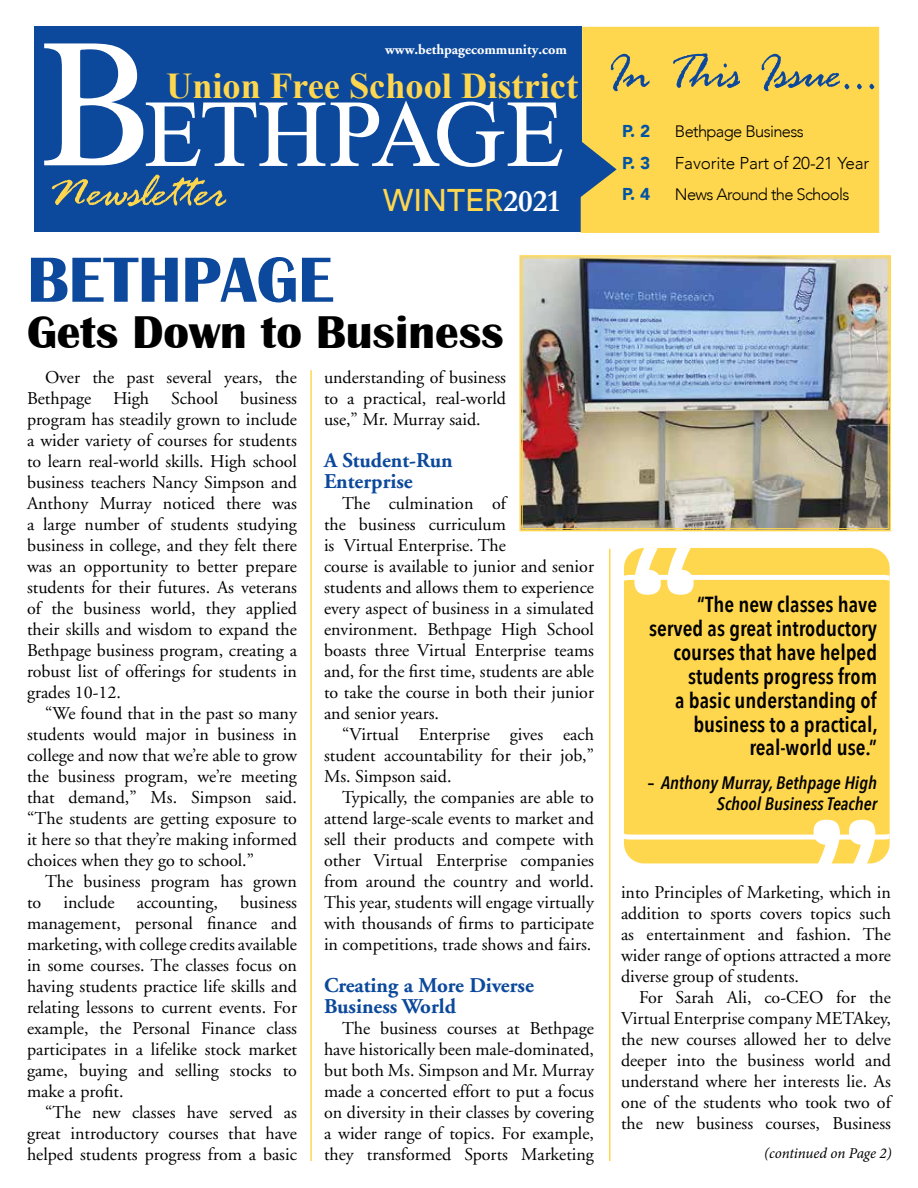
<style>
.page{position:relative;width:918px;height:1188px;background:#fff}
.page>*{position:absolute;margin:0;border:0;box-sizing:border-box;transform-origin:0 0}
.t1{font:700 66px "Britannic";color:#0c499c}
.t2{font:50.85px "Rage Joi T";color:#0c499c}
.t3{font:50.85px "Rage Joi T";color:#ffd74f}
.t4{font:700 47.25px "Britannic";color:#000}
.t5{font:700 36.3px "Times New Roman";color:#ffd74f}
.t6{font:500 31.35px "Avenir";color:#ffd74f}
.t7{font:600 21.75px/24px "Avenir Next Condensed";color:#000;text-align:right}
.t8{font:700 21px/21px "Adobe Garamond";color:#0c499c}
.t9{font:18px/21px "Adobe Garamond";color:#000;text-align:justify}
.t10{font:italic 600 18px/21px "Avenir Next Condensed";color:#000;text-align:right}
.t11{font:300 17.1px "Avenir";letter-spacing:-.01em;color:#000}
.t12{font:900 17.1px "Avenir";color:#0054a4}
.t13{font:300 16.5px "Avenir";letter-spacing:-.04em;color:#000}
.t14{font:italic 15px "Minion Pro";letter-spacing:-.01em;color:#000}
.t15{font:700 14.25px "Adobe Garamond";color:#fff}
.s1{font-family:"Garamond";font-weight:700;color:#fff}
.s2{font-style:normal}
</style>
<div class="page">
<div style="left:35px;top:27px;width:547px;height:205px;background:#0c499c"></div>
<div style="left:581px;top:27px;width:298px;height:206px;background:#ffd74f"></div>
<svg style="left:44px;top:43px;width:281px;height:123px"></svg>
<svg style="left:331px;top:101px;width:231px;height:66px"></svg>
<svg style="left:580px;top:134px;width:37px;height:71px;background:#9c9d6e"></svg>
<img style="left:519px;top:255px;width:372px;height:277px">
<div style="left:522px;top:258px;width:367px;height:271px;border:1px solid #ffd74f"></div>
<div style="left:624px;top:548px;width:266px;height:315px;background:#ffd74f;border-radius:20px"></div>
<svg style="left:667px;top:548px;width:27px;height:27px"></svg>
<svg style="left:634px;top:548px;width:27px;height:27px"></svg>
<svg style="left:814px;top:840px;width:26px;height:24px"></svg>
<svg style="left:849px;top:840px;width:26px;height:24px"></svg>
<svg style="left:624px;top:575px;width:266px;height:265px"></svg>
<hr style="left:310px;top:370px;width:2px;height:791px;background:#ffd74f">
<hr style="left:609px;top:549px;width:1px;height:612px;background:#ffd74f">
<p class="t15" style="left:385px;top:42px;width:183px">www.bethpagecommunity.com</p>
<h3 class="t5" style="left:166px;top:60px;width:414px">Union Free School District</h3>
<h2 class="t3" style="left:49px;top:164px;width:181px">Newsletter</h2>
<h3 class="t6" style="left:383px;top:173px;width:178px">WINTER<span class="s1">2021</span></h3>
<h2 class="t2" style="left:606px;top:46px;width:275px">In This Issue...</h2>
<p class="t12" style="left:622px;top:116px;width:30px">P. 2</p>
<p class="t13" style="left:675px;top:122px;width:130px">Bethpage Business</p>
<p class="t12" style="left:622px;top:148px;width:30px">P. 3</p>
<p class="t11" style="left:675px;top:153px;width:196px">Favorite Part of 20-21 Year</p>
<p class="t12" style="left:622px;top:180px;width:30px">P. 4</p>
<p class="t13" style="left:675px;top:185px;width:176px">News Around the Schools</p>
<h1 class="t1" style="left:27px;top:243px;width:308px">BETHPAGE</h1>
<h3 class="t4" style="left:27px;top:306px;width:478px">Gets Down to Business</h3>
<p class="t9" style="left:27px;top:367px;width:272px;text-indent:18px">Over the past several years, the Bethpage High School business program has steadily grown to include a wider variety of courses for students to learn real-world skills. High school business teachers Nancy Simpson and Anthony Murray noticed there was a large number of students studying business in college, and they felt there was an opportunity to better prepare students for their futures. As veterans of the business world, they applied their skills and wisdom to expand the Bethpage business program, creating a robust list of offerings for students in grades 10-12.</p>
<p class="t9" style="left:27px;top:704px;width:272px;text-indent:18px">“We found that in the past so many students would major in business in college and now that we’re able to grow the business program, we’re meeting that demand,” Ms. Simpson said. “The students are getting exposure to it here so that they’re making informed choices when they go to school.”</p>
<p class="t9" style="left:27px;top:872px;width:272px;text-indent:18px">The business program has grown to include accounting, business management, personal finance and marketing, with college credits available in some courses. The classes focus on having students practice life skills and relating lessons to current events. For example, the Personal Finance class participates in a lifelike stock market game, buying and selling stocks to make a profit.</p>
<p class="t9" style="left:27px;top:1103px;width:272px;text-indent:18px">“The new classes have served as great introductory courses that have helped students progress from a basic</p>
<p class="t9" style="left:324px;top:368px;width:183px">understanding of business to a practical, real-world use,” Mr. Murray said.</p>
<p class="t8" style="left:324px;top:450px;width:130px">A Student-Run<br>Enterprise</p>
<p class="t9" style="left:324px;top:493px;width:272px;text-align:left;text-indent:18px">The culmination of<br>the business curriculum<br>is Virtual Enterprise. The<br>course is available to junior and senior students and allows them to experience every aspect of business in a simulated environment. Bethpage High School boasts three Virtual Enterprise teams and, for the first time, students are able to take the course in both their junior and senior years.</p>
<p class="t9" style="left:324px;top:725px;width:272px;text-indent:18px">“Virtual Enterprise gives each student accountability for their job,” Ms. Simpson said.</p>
<p class="t9" style="left:324px;top:788px;width:272px;text-indent:18px">Typically, the companies are able to attend large-scale events to market and sell their products and compete with other Virtual Enterprise companies from around the country and world.<br>This year, students will engage virtually with thousands of firms to participate in competitions, trade shows and fairs.</p>
<p class="t8" style="left:324px;top:975px;width:211px">Creating a More Diverse<br>Business World</p>
<p class="t9" style="left:324px;top:1018px;width:272px;text-indent:18px">The business courses at Bethpage have historically been male-dominated, but both Ms. Simpson and Mr. Murray made a concerted effort to put a focus on diversity in their classes by covering a wider range of topics. For example, they transformed Sports Marketing</p>
<p class="t7" style="left:649px;top:591px;width:230px">“The new classes have served as great introductory courses that have helped students progress from<br>a basic understanding of business to a practical, real-world use.”</p>
<p class="t10" style="left:648px;top:772px;width:231px"><span class="s2">–</span> Anthony Murray, Bethpage High<br>School Business Teacher</p>
<p class="t9" style="left:621px;top:882px;width:272px">into Principles of Marketing, which in addition to sports covers topics such as entertainment and fashion. The wider range of options attracted a more diverse group of students.</p>
<p class="t9" style="left:621px;top:987px;width:272px;text-indent:18px">For Sarah Ali, co-CEO for the Virtual Enterprise company METAkey, the new courses allowed her to delve deeper into the business world and understand where her interests lie. As one of the students who took two of the new business courses, Business</p>
<p class="t14" style="left:764px;top:1143px;width:129px">(continued on Page 2)</p>
</div>
